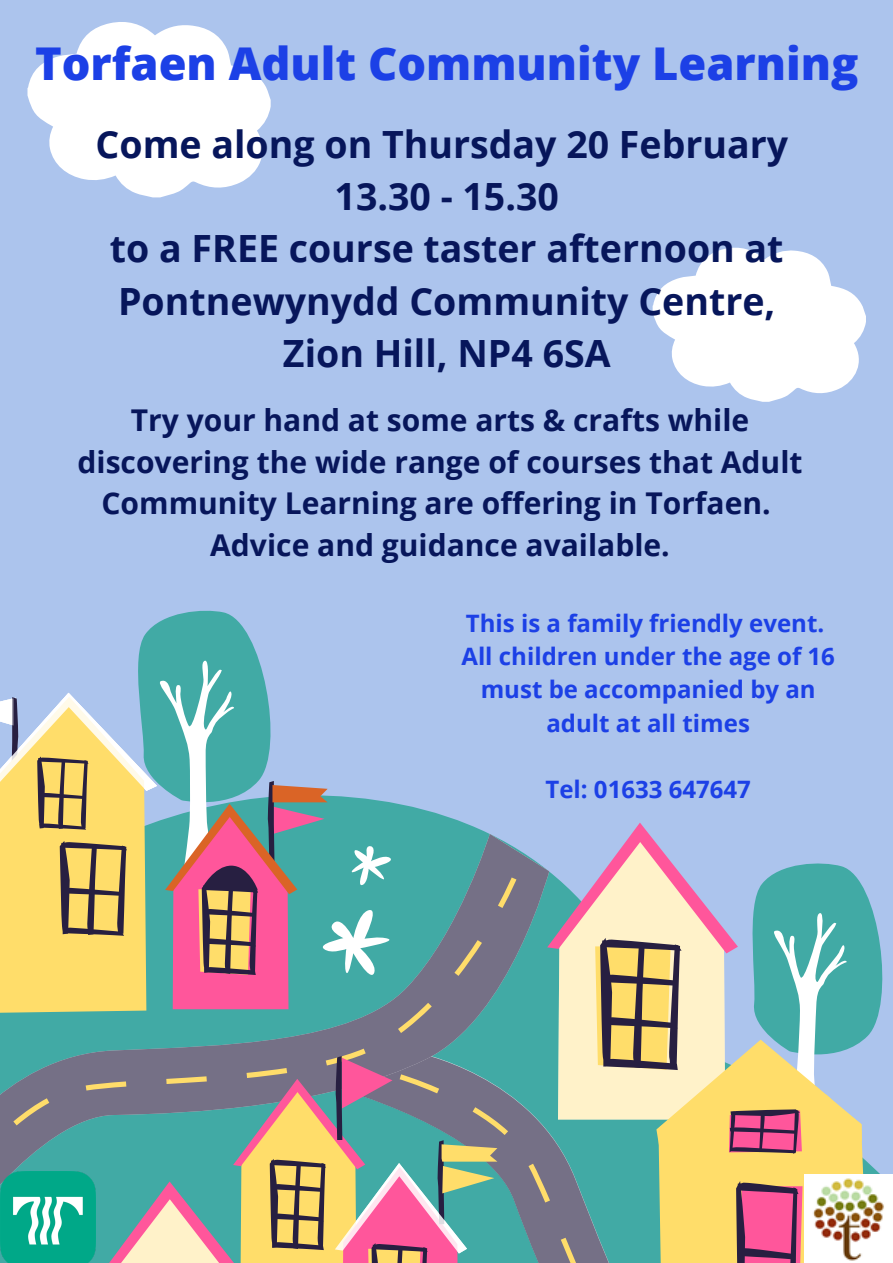
<style>
.page{position:relative;width:893px;height:1263px;background:#acc4ed}
.page>*{position:absolute;margin:0;border:0;box-sizing:border-box;transform-origin:0 0}
.t1{font:800 45.22px "Open Sans";color:#1c40e6}
.t2{font:700 37.5px/52.3px "Open Sans";color:#07165b;text-align:center}
.t3{font:700 30px/41.6px "Open Sans";color:#07165b;text-align:center}
.t4{font:700 24px/33.2px "Open Sans";color:#1c40e6;text-align:center}
</style>
<div class="page">
<svg style="left:397px;top:834px;width:150px;height:240px;background:#559da2"></svg>
<svg style="left:497px;top:1074px;width:50px;height:189px;background:#618c93"></svg>
<svg style="left:0;top:877px;width:516px;height:307px;background:#5f8f94"></svg>
<svg style="left:547px;top:823px;width:336px;height:440px"></svg>
<svg style="left:85px;top:1056px;width:412px;height:207px;background:#909a90"></svg>
<svg style="left:0;top:610px;width:397px;height:399px"></svg>
<svg style="left:652px;top:248px;width:214px;height:154px"></svg>
<svg style="left:27px;top:22px;width:244px;height:175px"></svg>
<img style="left:804px;top:1174px;width:89px;height:89px">
<img style="left:0;top:1172px;width:95px;height:91px">
<h1 class="t1" style="left:35px;top:31px;width:824px">Torfaen Adult Community Learning</h1>
<p class="t2" style="left:96px;top:117px;width:694px">Come along on Thursday 20 February<br>13.30 - 15.30<br>to a FREE course taster afternoon at<br>Pontnewynydd Community Centre,<br>Zion Hill, NP4 6SA</p>
<p class="t3" style="left:78px;top:399px;width:726px">Try your hand at some arts &amp; crafts while discovering the wide range of courses that Adult Community Learning are offering in Torfaen.<br>Advice and guidance available.</p>
<p class="t4" style="left:461px;top:606px;width:375px">This is a family friendly event.<br>All children under the age of 16 must be accompanied by an adult at all times</p>
<p class="t4" style="left:545px;top:772px;width:207px">Tel: 01633 647647</p>
</div>
